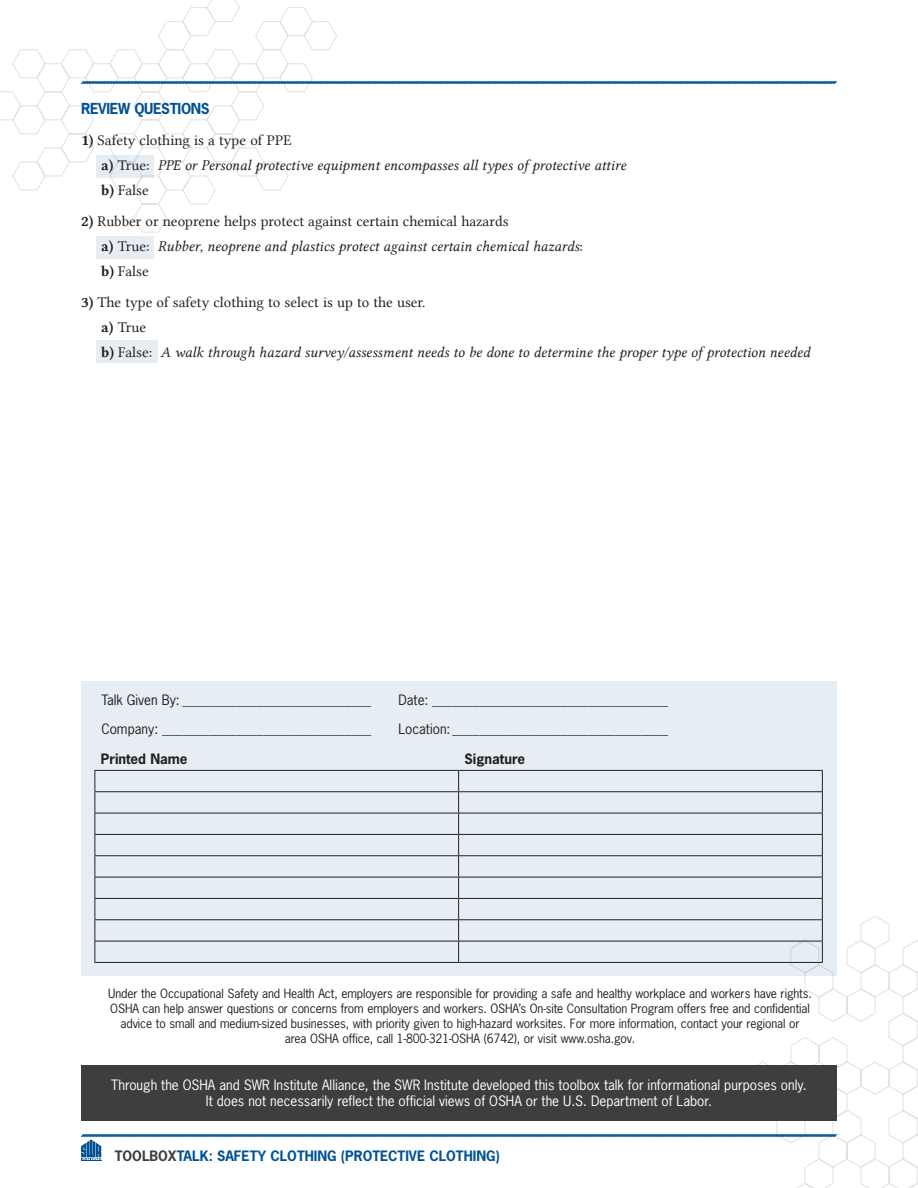
<style>
.page{position:relative;width:918px;height:1188px;background:#fff}
.page>*{position:absolute;margin:0;border:0;box-sizing:border-box;transform-origin:0 0}
.Body{font:15px "Lin Libertine I";color:#231f20}
.Body-2{font:15px "Lin Libertine";color:#231f20}
.Body-3{font:700 14.25px "News Gothic Std";letter-spacing:-.025em;color:#005294}
.t1{font:13.5px/16.5px "News Gothic Std";color:#fff;text-align:center}
.t2{font:13.5px "News Gothic Std";color:#231f20}
.t3{font:700 13.5px "News Gothic Std";color:#005294}
.t4{font:700 13.5px "News Gothic Std";color:#231f20}
.Body-4{font:12px "News Gothic Std";letter-spacing:-.01em;color:#231f20}
.s1{font-family:"Lin Libertine B"}
.s2{font-family:"Lin Libertine"}
.s3{color:#3e3e3f}
</style>
<div class="page">
<svg style="left:0;top:0;width:337px;height:232px"></svg>
<svg style="left:748px;top:916px;width:170px;height:272px"></svg>
<svg style="left:81px;top:1133px;width:757px;height:29px"></svg>
<div style="left:81px;top:1065px;width:756px;height:55px;background:#3e3e3f"></div>
<div style="left:96px;top:340px;width:62px;height:23px;background:#e6eef4"></div>
<div style="left:96px;top:237px;width:57px;height:22px;background:#e6eef4"></div>
<div style="left:81px;top:681px;width:756px;height:295px;background:#e6eef4"></div>
<hr style="left:94px;top:791px;width:365px;height:1px;background:#231f20">
<hr style="left:459px;top:791px;width:364px;height:1px;background:#231f20">
<hr style="left:94px;top:813px;width:365px;height:1px;background:#231f20">
<hr style="left:459px;top:813px;width:364px;height:1px;background:#231f20">
<hr style="left:94px;top:834px;width:365px;height:1px;background:#231f20">
<hr style="left:459px;top:834px;width:364px;height:1px;background:#231f20">
<hr style="left:94px;top:855px;width:365px;height:1px;background:#231f20">
<hr style="left:459px;top:855px;width:364px;height:1px;background:#231f20">
<hr style="left:94px;top:877px;width:365px;height:1px;background:#231f20">
<hr style="left:459px;top:877px;width:364px;height:1px;background:#231f20">
<hr style="left:94px;top:898px;width:365px;height:1px;background:#231f20">
<hr style="left:459px;top:898px;width:364px;height:1px;background:#231f20">
<hr style="left:94px;top:919px;width:365px;height:1px;background:#231f20">
<hr style="left:459px;top:919px;width:364px;height:1px;background:#231f20">
<hr style="left:94px;top:941px;width:365px;height:1px;background:#231f20">
<svg style="left:94px;top:771px;width:1px;height:191px"></svg>
<hr style="left:459px;top:941px;width:364px;height:1px;background:#231f20">
<svg style="left:458px;top:771px;width:1px;height:191px"></svg>
<svg style="left:822px;top:771px;width:1px;height:191px"></svg>
<hr style="left:94px;top:962px;width:365px;height:1px;background:#231f20">
<hr style="left:459px;top:962px;width:364px;height:1px;background:#231f20">
<hr style="left:94px;top:770px;width:365px;height:1px;background:#231f20">
<hr style="left:459px;top:770px;width:364px;height:1px;background:#231f20">
<svg style="left:96px;top:156px;width:57px;height:22px"></svg>
<svg style="left:80px;top:80px;width:757px;height:5px"></svg>
<p class="Body-3" style="left:81px;top:99px;width:130px">REVIEW QUESTIONS</p>
<p class="Body-2" style="left:81px;top:132px;width:212px"><span class="s1">1)</span> Safety clothing is a type of PPE</p>
<p class="Body" style="left:101px;top:156px;width:526px"><span class="s1">a)</span> <span class="s2">True:</span> PPE or Personal protective equipment encompasses all types of protective attire</p>
<p class="Body-2" style="left:101px;top:181px;width:49px"><span class="s1">b)</span> False</p>
<p class="Body-2" style="left:81px;top:213px;width:429px"><span class="s1">2)</span> Rubber or neoprene helps protect against certain chemical hazards</p>
<p class="Body" style="left:101px;top:237px;width:483px"><span class="s1">a)</span> <span class="s2">True:</span> Rubber, neoprene and plastics protect against certain chemical hazards<span class="s2">:</span></p>
<p class="Body-2" style="left:101px;top:262px;width:49px"><span class="s1">b)</span> False</p>
<p class="Body-2" style="left:81px;top:294px;width:346px"><span class="s1">3)</span> The type of safety clothing to select is up to the user.</p>
<p class="Body-2" style="left:101px;top:318px;width:46px"><span class="s1">a)</span> True</p>
<p class="Body" style="left:101px;top:343px;width:710px"><span class="s1">b)</span> <span class="s2">False:</span> A walk through hazard survey/assessment needs to be done to determine the proper type of protection needed</p>
<p class="t2" style="left:101px;top:691px;width:271px">Talk Given By: ____________________________</p>
<p class="t2" style="left:398px;top:691px;width:271px">Date: ___________________________________</p>
<p class="t2" style="left:101px;top:721px;width:271px">Company: _______________________________</p>
<p class="t2" style="left:398px;top:721px;width:271px">Location: ________________________________</p>
<p class="t4" style="left:101px;top:750px;width:88px">Printed Name</p>
<p class="t4" style="left:465px;top:750px;width:62px">Signature</p>
<p class="Body-4" style="left:108px;top:986px;width:705px">Under the Occupational Safety and Health Act, employers are responsible for providing a safe and healthy workplace and workers have rights.</p>
<p class="Body-4" style="left:110px;top:1001px;width:701px">OSHA can help answer questions or concerns from employers and workers. OSHA’s On-site Consultation Program offers free and confidential</p>
<p class="Body-4" style="left:121px;top:1016px;width:680px">advice to small and medium-sized businesses, with priority given to high-hazard worksites. For more information, contact your regional or</p>
<p class="Body-4" style="left:285px;top:1031px;width:352px">area OSHA office, call 1-800-321-OSHA (6742), or visit www.osha.gov.</p>
<p class="t1" style="left:111px;top:1076px;width:697px">Through the OSHA and SWR Institute Alliance, the SWR Institute developed this toolbox talk for informational purposes only.<br>It does not necessarily reflect the official views of OSHA or the U.S. Department of Labor.</p>
<p class="t3" style="left:115px;top:1147px;width:387px"><span class="s3">TOOLBOX</span>TALK: SAFETY CLOTHING (PROTECTIVE CLOTHING)</p>
</div>
